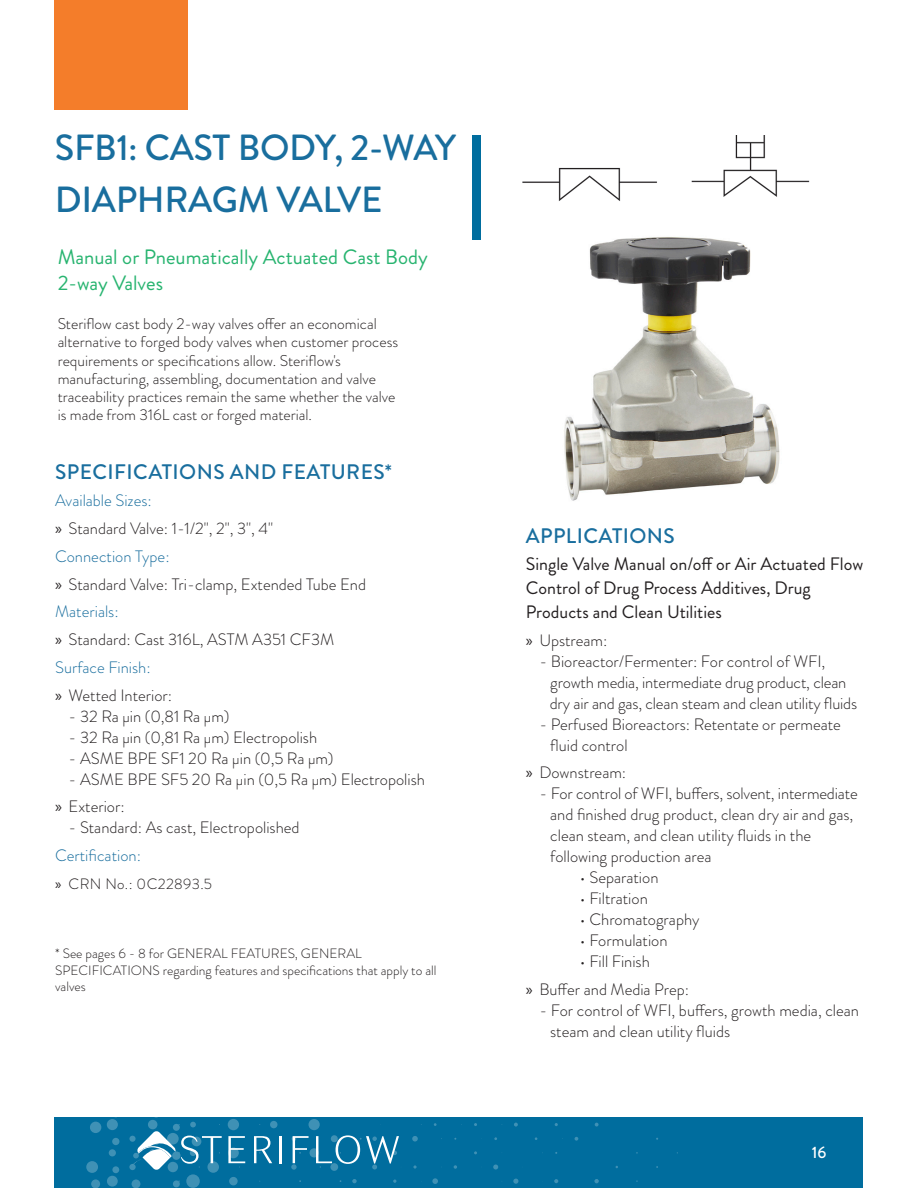
<style>
.page{position:relative;width:918px;height:1188px;background:#fff}
.page>*{position:absolute;margin:0;border:0;box-sizing:border-box;transform-origin:0 0}
.t1{font:500 36.3px/51.9px "Brandon Grotesque";letter-spacing:-.01em;color:#196e9e}
.Orange_Headers{font:500 21px "Brandon Grotesque";letter-spacing:.02em;color:#196e9e}
.t2{font:20.85px/26px "Brandon Grotesque";color:#28b470}
.Bullets_2{font:18px/24px "Brandon Grotesque";color:#231f20}
.t3{font:300 16.5px/21px "Brandon Grotesque";color:#231f20}
.Bullets_2-2{font:300 16.5px "Brandon Grotesque";color:#196e9e}
.t4{font:500 16.5px "Brandon Grotesque";color:#fff}
.Bullets_2-3{font:300 15.6px/18.1px "Brandon Grotesque";color:#231f20}
.t5{font:300 15px "Brandon Grotesque";letter-spacing:.025em;color:#231f20}
.Bullets_2-4{font:300 13.5px/16.5px "Brandon Grotesque";color:#231f20}
.s1{font-family:"Myriad Pro";font-weight:400}
.s2{font-size:15px}
</style>
<div class="page">
<div style="left:54px;top:1118px;width:808px;height:70px;background:#006d9e"></div>
<hr style="left:280px;top:1136px;width:2px;height:27px;background:#fff">
<svg style="left:228px;top:1136px;width:17px;height:32px"></svg>
<svg style="left:254px;top:1136px;width:18px;height:27px"></svg>
<div style="left:91px;top:1179px;width:9px;height:9px;background:#3f91b5;border-radius:50%"></div>
<div style="left:109px;top:1149px;width:7px;height:7px;background:#3f91b5;border-radius:50%"></div>
<div style="left:129px;top:1164px;width:7px;height:6px;background:#3f91b5;border-radius:50%"></div>
<div style="left:129px;top:1136px;width:7px;height:6px;background:#3f91b5;border-radius:50%"></div>
<div style="left:86px;top:1161px;width:12px;height:12px;background:#3f91b5;border-radius:50%"></div>
<div style="left:173px;top:1180px;width:7px;height:7px;background:#3f91b5;border-radius:50%"></div>
<div style="left:132px;top:1179px;width:8px;height:9px;background:#3f91b5;border-radius:50%"></div>
<div style="left:112px;top:1166px;width:7px;height:7px;background:#3f91b5;border-radius:50%"></div>
<div style="left:107px;top:1176px;width:11px;height:11px;background:#3f91b5;border-radius:50%"></div>
<div style="left:107px;top:1119px;width:11px;height:11px;background:#3f91b5;border-radius:50%"></div>
<svg style="left:513px;top:1179px;width:5px;height:5px"></svg>
<svg style="left:514px;top:1123px;width:4px;height:4px"></svg>
<svg style="left:432px;top:1178px;width:6px;height:6px"></svg>
<svg style="left:413px;top:1165px;width:4px;height:4px"></svg>
<svg style="left:412px;top:1136px;width:6px;height:6px"></svg>
<svg style="left:352px;top:1179px;width:5px;height:4px"></svg>
<div style="left:310px;top:1148px;width:9px;height:9px;background:#3f91b5;border-radius:50%"></div>
<div style="left:229px;top:1177px;width:9px;height:8px;background:#3f91b5;border-radius:50%"></div>
<svg style="left:207px;top:1161px;width:12px;height:12px"></svg>
<svg style="left:168px;top:1162px;width:10px;height:10px"></svg>
<svg style="left:493px;top:1165px;width:5px;height:5px"></svg>
<div style="left:186px;top:1174px;width:14px;height:14px;background:#3f91b5;border-radius:50%"></div>
<div style="left:309px;top:1119px;width:11px;height:11px;background:#3f91b5;border-radius:50%"></div>
<svg style="left:228px;top:1147px;width:11px;height:11px"></svg>
<svg style="left:454px;top:1165px;width:3px;height:4px"></svg>
<div style="left:270px;top:1121px;width:7px;height:7px;background:#3f91b5;border-radius:50%"></div>
<div style="left:148px;top:1120px;width:9px;height:9px;background:#3f91b5;border-radius:50%"></div>
<svg style="left:594px;top:1179px;width:5px;height:4px"></svg>
<svg style="left:575px;top:1137px;width:3px;height:4px"></svg>
<svg style="left:595px;top:1123px;width:4px;height:4px"></svg>
<svg style="left:554px;top:1179px;width:4px;height:4px"></svg>
<div style="left:90px;top:1122px;width:11px;height:11px;background:#3f91b5;border-radius:50%"></div>
<div style="left:112px;top:1138px;width:7px;height:7px;background:#3f91b5;border-radius:50%"></div>
<div style="left:228px;top:1119px;width:11px;height:11px;background:#3f91b5;border-radius:50%"></div>
<svg style="left:291px;top:1136px;width:18px;height:34px"></svg>
<svg style="left:316px;top:1135px;width:83px;height:35px"></svg>
<svg style="left:132px;top:1122px;width:90px;height:48px"></svg>
<div style="left:473px;top:135px;width:8px;height:104px;background:#006d9e"></div>
<img style="left:522px;top:135px;width:288px;height:66px">
<img style="left:564px;top:237px;width:216px;height:264px">
<div style="left:54px;top:0;width:133px;height:109px;background:#f47d2a"></div>
<p class="t1" style="left:55px;top:123px;width:403px">SFB1: CAST BODY, 2-WAY<br>DIAPHRAGM VALVE</p>
<p class="t2" style="left:58px;top:244px;width:372px">Manual or Pneumatically Actuated Cast Body<br>2-way Valves</p>
<p class="Bullets_2-3" style="left:58px;top:315px;width:342px">Steriflow cast body 2-way valves offer an economical alternative to forged body valves when customer process requirements or specifications allow. Steriflow's manufacturing, assembling, documentation and valve traceability practices remain the same whether the valve is made from 316L cast or forged material.</p>
<p class="Orange_Headers" style="left:55px;top:457px;width:338px">SPECIFICATIONS AND FEATURES*</p>
<p class="Bullets_2-2" style="left:55px;top:490px;width:98px">Available Sizes:</p>
<p class="t3" style="left:55px;top:518px;width:219px"><span class="s1">»</span> Standard Valve: 1-1/2", 2", 3", 4"</p>
<p class="Bullets_2-2" style="left:55px;top:545px;width:116px">Connection Type:</p>
<p class="t3" style="left:55px;top:574px;width:312px"><span class="s1">»</span> Standard Valve: Tri-clamp, Extended Tube End</p>
<p class="Bullets_2-2" style="left:55px;top:601px;width:65px">Materials:</p>
<p class="t3" style="left:55px;top:629px;width:281px"><span class="s1">»</span> Standard: Cast 316L, ASTM A351 CF3M</p>
<p class="Bullets_2-2" style="left:55px;top:656px;width:97px">Surface Finish:</p>
<p class="t3" style="left:55px;top:685px;width:119px"><span class="s1">»</span> Wetted Interior:</p>
<p class="t3" style="left:69px;top:706px;width:162px">- 32 Ra <span class="s2">µ</span>in (0,81 Ra <span class="s2">µ</span>m)</p>
<p class="t3" style="left:69px;top:727px;width:250px">- 32 Ra <span class="s2">µ</span>in (0,81 Ra <span class="s2">µ</span>m) Electropolish</p>
<p class="t3" style="left:69px;top:748px;width:266px">- ASME BPE SF1 20 Ra <span class="s2">µ</span>in (0,5 Ra <span class="s2">µ</span>m)</p>
<p class="t3" style="left:69px;top:769px;width:358px">- ASME BPE SF5 20 Ra <span class="s2">µ</span>in (0,5 Ra <span class="s2">µ</span>m) Electropolish</p>
<p class="t3" style="left:55px;top:796px;width:71px"><span class="s1">»</span> Exterior:</p>
<p class="t3" style="left:69px;top:817px;width:232px">- Standard: As cast, Electropolished</p>
<p class="Bullets_2-2" style="left:55px;top:844px;width:87px">Certification:</p>
<p class="t5" style="left:55px;top:874px;width:159px"><span class="s1">»</span> CRN No.: 0C22893.5</p>
<p class="Bullets_2-4" style="left:55px;top:945px;width:383px">* See pages 6 - 8 for GENERAL FEATURES, GENERAL<br>SPECIFICATIONS regarding features and specifications that apply to all valves</p>
<p class="Orange_Headers" style="left:526px;top:521px;width:151px">APPLICATIONS</p>
<p class="Bullets_2" style="left:526px;top:552px;width:339px">Single Valve Manual on/off or Air Actuated Flow<br>Control of Drug Process Additives, Drug<br>Products and Clean Utilities</p>
<p class="t3" style="left:526px;top:629px;width:83px"><span class="s1">»</span> Upstream:</p>
<p class="t3" style="left:550px;top:650px;width:309px;text-indent:-10px">- Bioreactor/Fermenter: For control of WFI, growth media, intermediate drug product, clean dry air and gas, clean steam and clean utility fluids</p>
<p class="t3" style="left:550px;top:713px;width:292px;text-indent:-11px">- Perfused Bioreactors: Retentate or permeate fluid control</p>
<p class="t3" style="left:526px;top:762px;width:102px"><span class="s1">»</span> Downstream:</p>
<p class="t3" style="left:550px;top:783px;width:309px;text-indent:-11px">- For control of WFI, buffers, solvent, intermediate and finished drug product, clean dry air and gas, clean steam, and clean utility fluids in the following production area</p>
<p class="t3" style="left:580px;top:867px;width:80px">• Separation</p>
<p class="t3" style="left:580px;top:888px;width:69px">• Filtration</p>
<p class="t3" style="left:580px;top:909px;width:121px">• Chromatography</p>
<p class="t3" style="left:580px;top:930px;width:89px">• Formulation</p>
<p class="t3" style="left:580px;top:951px;width:71px">• Fill Finish</p>
<p class="t3" style="left:526px;top:979px;width:165px"><span class="s1">»</span> Buffer and Media Prep:</p>
<p class="t3" style="left:550px;top:1000px;width:310px;text-indent:-11px">- For control of WFI, buffers, growth media, clean steam and clean utility fluids</p>
<p class="t4" style="left:812px;top:1141px;width:16px">16</p>
</div>
